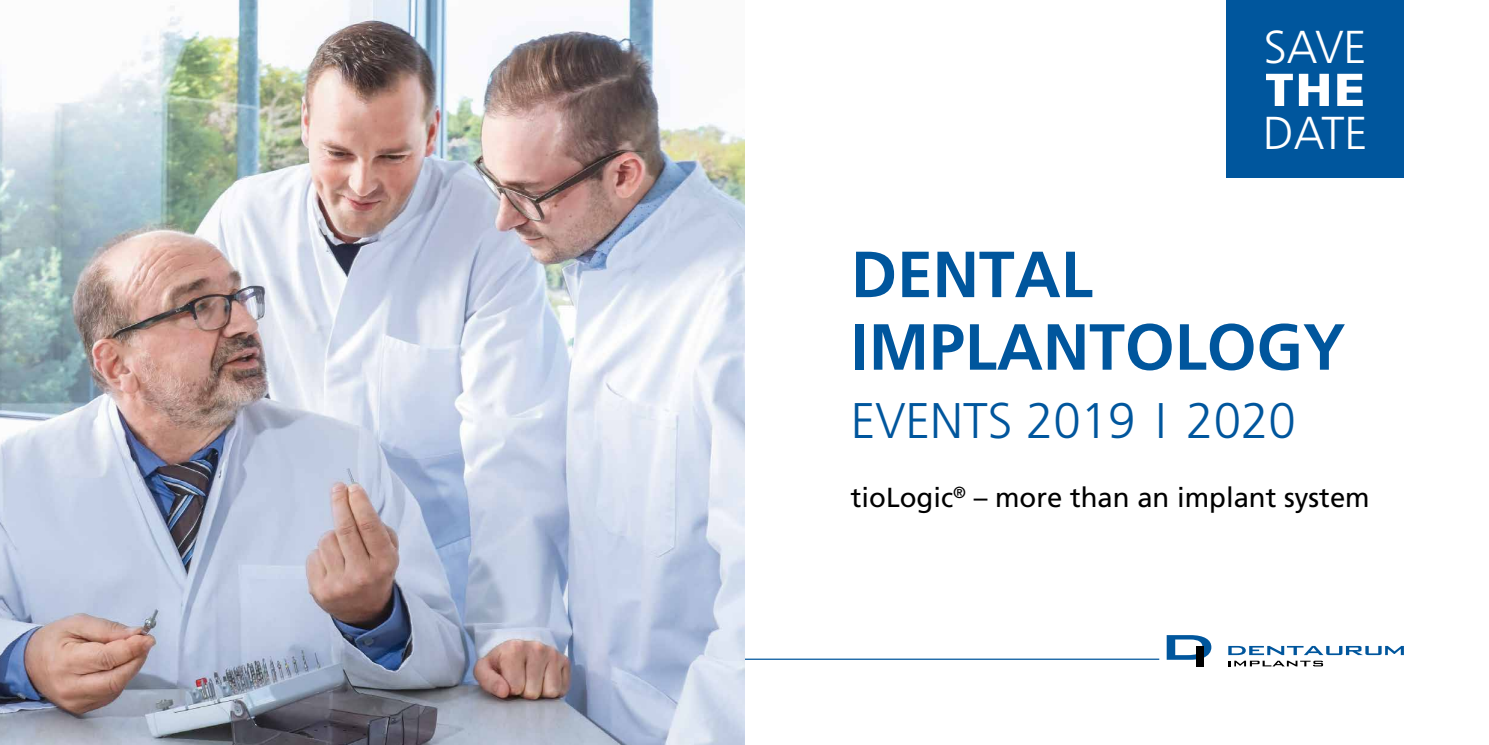
<style>
.page{position:relative;width:1489px;height:745px;background:#fff}
.page>*{position:absolute;margin:0;border:0;box-sizing:border-box;transform-origin:0 0}
.t1{font:700 65px/72.5px "Frutiger LT Std";color:#00569d}
.t2{font:300 50px "Frutiger LT Std";color:#00569d}
.t3{font:300 46px "Frutiger LT Std";color:#fff}
.t4{font:900 46px "Frutiger LT Std";color:#fff;scale:1.1 1}
.t5{font:27.5px "Frutiger LT Std";color:#000}
</style>
<div class="page">
<hr style="left:744px;top:658px;width:415px;height:1px;background:#00569d">
<svg style="left:1166px;top:635px;width:45px;height:24px"></svg>
<div style="left:1196px;top:645px;width:7px;height:21px;background:#000"></div>
<svg style="left:1228px;top:645px;width:175px;height:9px"></svg>
<svg style="left:1228px;top:660px;width:94px;height:6px"></svg>
<img style="left:0;top:0;width:744px;height:744px">
<div style="left:1226px;top:0;width:177px;height:177px;background:#00569d"></div>
<h3 class="t3" style="left:1263px;top:21px;width:104px">SAVE</h3>
<h3 class="t4" style="left:1265px;top:62px;width:92px">THE</h3>
<h3 class="t3" style="left:1262px;top:107px;width:106px">DATE</h3>
<h1 class="t1" style="left:850px;top:238px;width:496px">DENTAL<br>IMPLANTOLOGY</h1>
<h2 class="t2" style="left:850px;top:392px;width:446px">EVENTS 2019 I 2020</h2>
<p class="t5" style="left:850px;top:480px;width:520px">tioLogic<sup>®</sup> – more than an implant system</p>
</div>
